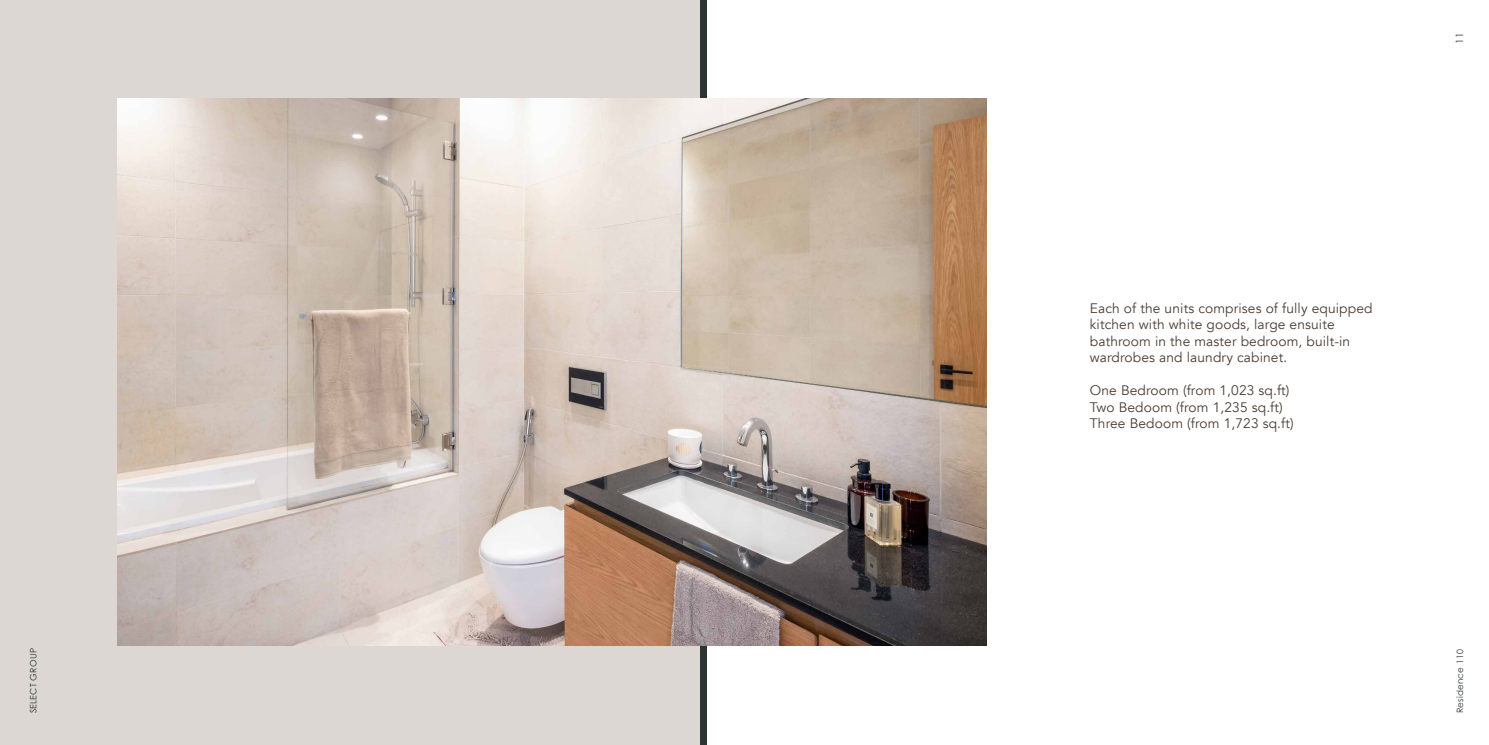
<style>
.page{position:relative;width:1489px;height:745px;background:#fff}
.page>*{position:absolute;margin:0;border:0;box-sizing:border-box;transform-origin:0 0}
.t1{font:13.75px/16.5px "Avenir";letter-spacing:.01em;color:#4a3d34}
.t2{font:10px "Century Gothic Pro";color:#2d3533}
.t3{font:8.75px "Century Gothic Pro";letter-spacing:.025em;color:#2d3533}
</style>
<div class="page">
<div style="left:0;top:0;width:704px;height:744px;background:#dcd7d2"></div>
<div style="left:700px;top:0;width:6px;height:744px;background:#2d3533"></div>
<img style="left:117px;top:99px;width:869px;height:546px">
<p class="t3" style="left:28px;top:712px;width:66px;rotate:-90deg">SELECT GROUP</p>
<p class="t2" style="left:1453px;top:44px;width:13px;rotate:-90deg">11</p>
<p class="t1" style="left:1089px;top:300px;width:284px">Each of the units comprises of fully equipped kitchen with white goods, large ensuite bathroom in the master bedroom, built-in wardrobes and laundry cabinet.</p>
<p class="t1" style="left:1089px;top:382px;width:205px">One Bedroom (from 1,023 sq.ft)<br>Two Bedoom (from 1,235 sq.ft)<br>Three Bedoom (from 1,723 sq.ft)</p>
<p class="t3" style="left:1454px;top:712px;width:66px;rotate:-90deg">Residence 110</p>
</div>
